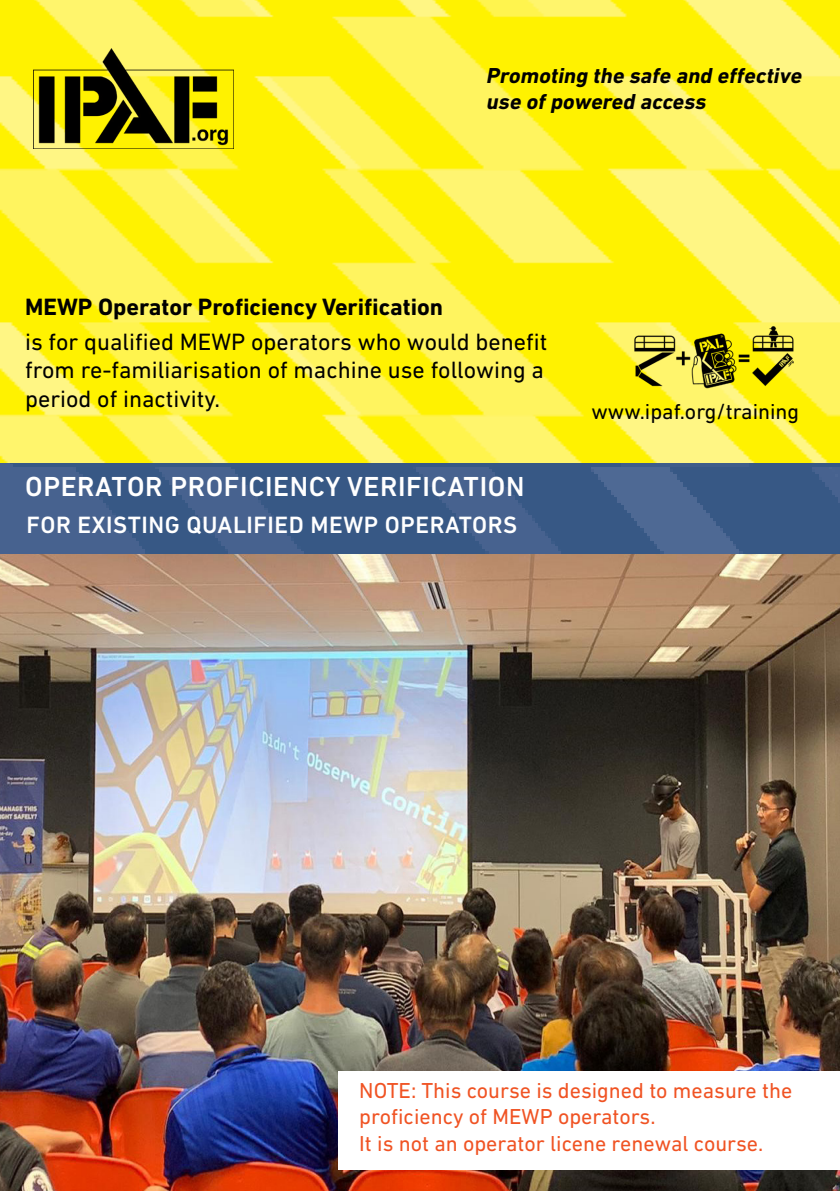
<style>
.page{position:relative;width:840px;height:1191px;background:#fff}
.page>*{position:absolute;margin:0;border:0;box-sizing:border-box;transform-origin:0 0}
.t1{font:500 28px "DIN Next LT Pro";letter-spacing:.02em;color:#fff}
.t2{font:24px/28.8px "DIN Next LT Pro";color:#000}
.t3{font:700 24px "DIN Next LT Pro";color:#000}
.t4{font:500 24px "DIN Next LT Pro";letter-spacing:.02em;color:#fff}
.t5{font:22px/26.4px "DIN Next LT Pro";color:#f05323}
.t6{font:italic 700 22px/26.4px "DIN Next LT Pro";color:#000}
.t7{font:22px "DIN Next LT Pro";color:#000}
</style>
<div class="page">
<img style="left:0;top:0;width:839px;height:463px">
<img style="left:33px;top:49px;width:200px;height:99px">
<img style="left:621px;top:317px;width:184px;height:79px">
<img style="left:0;top:463px;width:839px;height:728px">
<div style="left:338px;top:1071px;width:501px;height:98px;background:#fff"></div>
<p class="t6" style="left:485px;top:62px;width:321px">Promoting the safe and effective use ofpowered access</p>
<p class="t3" style="left:25px;top:292px;width:419px">MEWP Operator Proficiency Verification</p>
<p class="t2" style="left:25px;top:327px;width:523px">is for qualified MEWP operators who would benefit from re-familiarisation of machine use following a period of inactivity.</p>
<p class="t1" style="left:25px;top:471px;width:500px">OPERATOR PROFICIENCY VERIFICATION</p>
<p class="t4" style="left:26px;top:511px;width:492px">FOR EXISTING QUALIFIED MEWP OPERATORS</p>
<p class="t7" style="left:591px;top:399px;width:209px">www.ipaf.org/training</p>
<p class="t5" style="left:359px;top:1076px;width:434px">NOTE: This course is designed to measure the proficiency of MEWP operators.<br>It is not an operator licene renewal course.</p>
</div>
